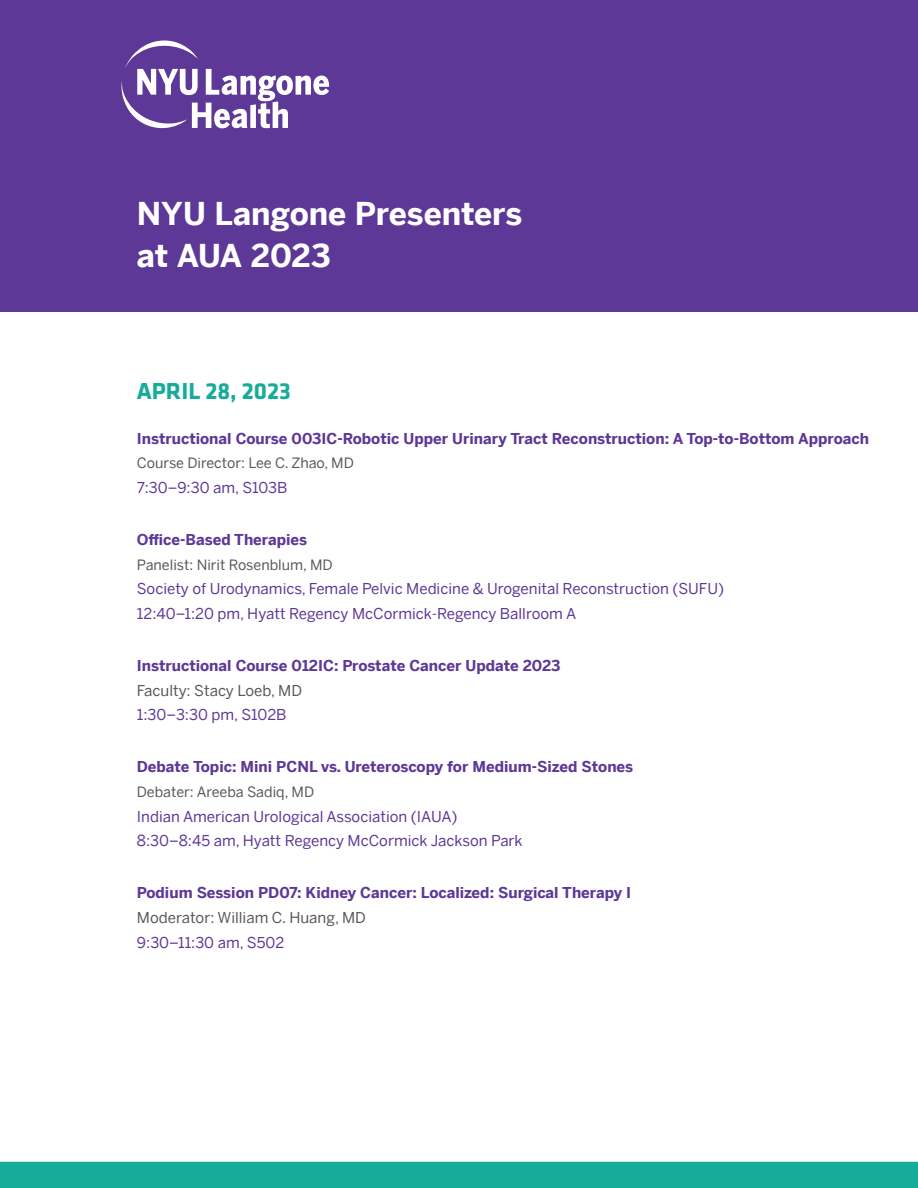
<style>
.page{position:relative;width:918px;height:1188px;background:#fff}
.page>*{position:absolute;margin:0;border:0;box-sizing:border-box;transform-origin:0 0}
.t1{font:700 31.5px/42px "Benton Sans";letter-spacing:-.005em;color:#fff}
.t2{font:700 24px "Klavika Basic";color:#16ac99}
.t3{font:700 15px "Benton Sans";color:#5d3896}
.t4{font:15px/24.8px "Benton Sans";color:#5d3896}
.t5{font:15px "Benton Sans";color:#57585a}
.t6{font:14.25px "Benton Sans";color:#57585a}
</style>
<div class="page">
<div style="left:0;top:1162px;width:918px;height:26px;background:#16ac99"></div>
<div style="left:0;top:0;width:918px;height:311px;background:#5d3896"></div>
<svg style="left:121px;top:41px;width:208px;height:88px"></svg>
<h1 class="t1" style="left:137px;top:189px;width:387px">NYU Langone Presenters at AUA 2023</h1>
<h2 class="t2" style="left:137px;top:373px;width:155px">APRIL 28, 2023</h2>
<p class="t3" style="left:137px;top:425px;width:734px">Instructional Course 003IC-Robotic Upper Urinary Tract Reconstruction: A Top-to-Bottom Approach</p>
<p class="t6" style="left:137px;top:451px;width:219px">Course Director: Lee C. Zhao, MD</p>
<p class="t4" style="left:137px;top:474px;width:152px">7:30–9:30 am, S103B</p>
<p class="t3" style="left:137px;top:526px;width:172px">Office-Based Therapies</p>
<p class="t6" style="left:137px;top:552px;width:197px">Panelist: Nirit Rosenblum, MD</p>
<p class="t4" style="left:137px;top:575px;width:589px">Society of Urodynamics, Female Pelvic Medicine &amp; Urogenital Reconstruction (SUFU)<br>12:40–1:20 pm, Hyatt Regency McCormick-Regency Ballroom A</p>
<p class="t3" style="left:137px;top:652px;width:425px">Instructional Course 012IC: Prostate Cancer Update 2023</p>
<p class="t5" style="left:137px;top:677px;width:167px">Faculty: Stacy Loeb, MD</p>
<p class="t4" style="left:137px;top:701px;width:151px">1:30–3:30 pm, S102B</p>
<p class="t3" style="left:137px;top:754px;width:498px">Debate Topic: Mini PCNL vs. Ureteroscopy for Medium-Sized Stones</p>
<p class="t6" style="left:137px;top:780px;width:179px">Debater: Areeba Sadiq, MD</p>
<p class="t4" style="left:137px;top:802px;width:387px">Indian American Urological Association (IAUA)<br>8:30–8:45 am, Hyatt Regency McCormick Jackson Park</p>
<p class="t3" style="left:137px;top:880px;width:496px">Podium Session PD07: Kidney Cancer: Localized: Surgical Therapy I</p>
<p class="t5" style="left:137px;top:905px;width:231px">Moderator: William C. Huang, MD</p>
<p class="t4" style="left:137px;top:928px;width:149px">9:30–11:30 am, S502</p>
</div>
